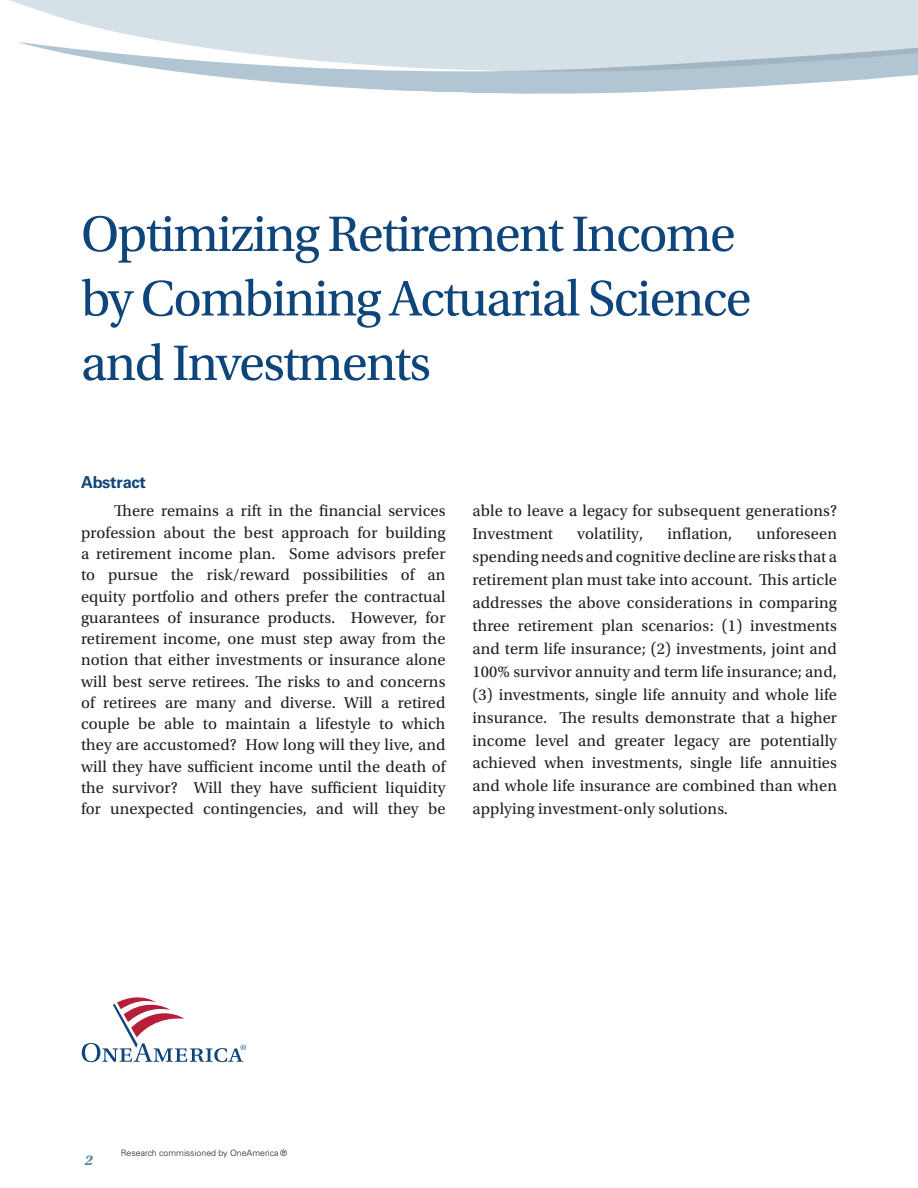
<style>
.page{position:relative;width:918px;height:1188px;background:#fff}
.page>*{position:absolute;margin:0;border:0;box-sizing:border-box;transform-origin:0 0}
.t1{font:52.5px "Utopia Std";letter-spacing:-.03em;color:#0e467b}
.Body{font:16.5px/21.3px "Utopia Std";letter-spacing:.005em;color:#231f20;text-align:justify}
.t2{font:700 16.5px "Univers LT Std";letter-spacing:-.01em;color:#0e467b}
.t3{font:italic 700 15px "Utopia Std";color:#5c87a1}
.t4{font:300 8.7px "Univers LT Std";color:#231f20}
</style>
<div class="page">
<svg style="left:15px;top:0;width:903px;height:94px;fill:#d5e0e7"></svg>
<svg style="left:82px;top:997px;width:164px;height:65px"></svg>
<p class="t1" style="left:81px;top:206px;width:656px">Optimizing Retirement Income</p>
<p class="t1" style="left:81px;top:270px;width:672px">by Combining Actuarial Science</p>
<p class="t1" style="left:81px;top:335px;width:351px">and Investments</p>
<p class="t2" style="left:81px;top:473px;width:66px">Abstract</p>
<p class="Body" style="left:81px;top:501px;width:366px;text-indent:33px">There remains a rift in the financial services profession about the best approach for building a retirement income plan. Some advisors prefer to pursue the risk/reward possibilities of an equity portfolio and others prefer the contractual guarantees of insurance products. However, for retirement income, one must step away from the notion that either investments or insurance alone will best serve retirees. The risks to and concerns of retirees are many and diverse. Will a retired couple be able to maintain a lifestyle to which they are accustomed? How long will they live, and will they have sufficient income until the death of the survivor? Will they have sufficient liquidity for unexpected contingencies, and will they be</p>
<p class="Body" style="left:472px;top:500px;width:366px;line-height:23px">able to leave a legacy for subsequent generations?<br>Investment</p>
<p class="Body" style="left:472px;top:523px;width:366px;line-height:23px;text-indent:284px">unforeseen spending needs and cognitive decline are risks that a retirement plan must take into account. This article addresses the above considerations in comparing three retirement plan scenarios: (1) investments and term life insurance; (2) investments, joint and 100% survivor annuity and term life insurance; and, (3) investments, single life annuity and whole life insurance. The results demonstrate that a higher income level and greater legacy are potentially achieved when investments, single life annuities and whole life insurance are combined than when applying investment-only solutions.</p>
<p class="Body" style="left:577px;top:524px;width:68px">volatility,</p>
<p class="Body" style="left:667px;top:524px;width:66px">inflation,</p>
<p class="t3" style="left:84px;top:1151px;width:13px">2</p>
<p class="t4" style="left:121px;top:1148px;width:168px">Research commissioned by OneAmerica ®</p>
</div>
